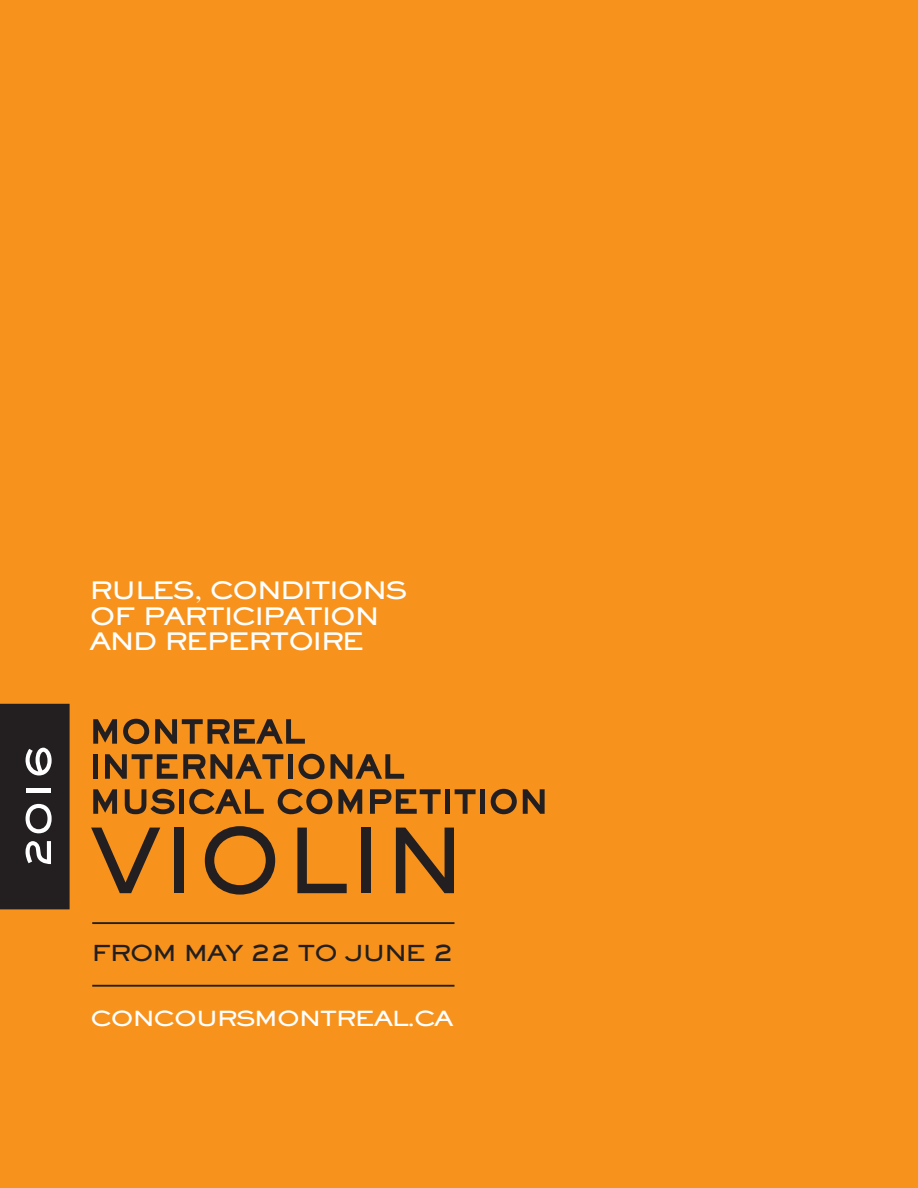
<style>
.page{position:relative;width:918px;height:1188px;background:#f7931d}
.page>*{position:absolute;margin:0;border:0;box-sizing:border-box;transform-origin:0 0}
.t1{font:23.55px/25.8px "AT Sackers Heavy Gothic";letter-spacing:-.09em;color:#fff;scale:1.15 1}
.t2{font:21.45px "AT Sackers Heavy Gothic";letter-spacing:-.09em;color:#231f20;scale:1.15 1}
.t3{font:20.4px "AT Sackers Heavy Gothic";letter-spacing:-.09em;color:#fff;scale:1.19 1}
.s1{font-size:24.75px}
</style>
<div class="page">
<svg style="left:93px;top:719px;width:24px;height:25px"></svg>
<svg style="left:123px;top:719px;width:26px;height:25px"></svg>
<svg style="left:155px;top:719px;width:150px;height:25px"></svg>
<div style="left:93px;top:754px;width:5px;height:25px;background:#231f20"></div>
<svg style="left:105px;top:754px;width:178px;height:25px"></svg>
<div style="left:288px;top:754px;width:5px;height:25px;background:#231f20"></div>
<svg style="left:298px;top:754px;width:27px;height:25px"></svg>
<svg style="left:331px;top:754px;width:73px;height:25px"></svg>
<svg style="left:93px;top:789px;width:24px;height:25px"></svg>
<svg style="left:125px;top:789px;width:50px;height:25px"></svg>
<div style="left:179px;top:789px;width:5px;height:25px;background:#231f20"></div>
<svg style="left:189px;top:789px;width:75px;height:25px"></svg>
<svg style="left:278px;top:789px;width:54px;height:25px"></svg>
<svg style="left:338px;top:789px;width:24px;height:25px"></svg>
<svg style="left:370px;top:789px;width:71px;height:25px"></svg>
<div style="left:445px;top:789px;width:5px;height:25px;background:#231f20"></div>
<svg style="left:455px;top:789px;width:21px;height:25px"></svg>
<div style="left:480px;top:789px;width:5px;height:25px;background:#231f20"></div>
<svg style="left:491px;top:789px;width:26px;height:25px"></svg>
<svg style="left:523px;top:789px;width:22px;height:25px"></svg>
<svg style="left:91px;top:828px;width:69px;height:65px"></svg>
<div style="left:174px;top:828px;width:10px;height:65px;background:#231f20"></div>
<svg style="left:205px;top:826px;width:70px;height:69px"></svg>
<svg style="left:297px;top:828px;width:50px;height:65px"></svg>
<div style="left:361px;top:828px;width:9px;height:65px;background:#231f20"></div>
<svg style="left:396px;top:828px;width:58px;height:65px"></svg>
<div style="left:0;top:704px;width:69px;height:205px;background:#231f20"></div>
<svg style="left:26px;top:841px;width:25px;height:23px"></svg>
<svg style="left:26px;top:804px;width:26px;height:29px"></svg>
<hr style="left:26px;top:788px;width:25px;height:4px;background:#fff">
<svg style="left:26px;top:748px;width:26px;height:27px"></svg>
<hr style="left:92px;top:922px;width:362px;height:2px;background:#231f20">
<hr style="left:92px;top:985px;width:362px;height:2px;background:#231f20">
<p class="t1" style="left:89px;top:578px;width:278px">RULES, CONDITIONS<br>OF PARTICIPATION<br>AND REPERTOIRE</p>
<p class="t2" style="left:91px;top:941px;width:317px">FROM MAY <span class="s1">22</span> TO JUNE <span class="s1">2</span></p>
<p class="t3" style="left:90px;top:1007px;width:307px">CONCOURSMONTREAL.CA</p>
</div>
